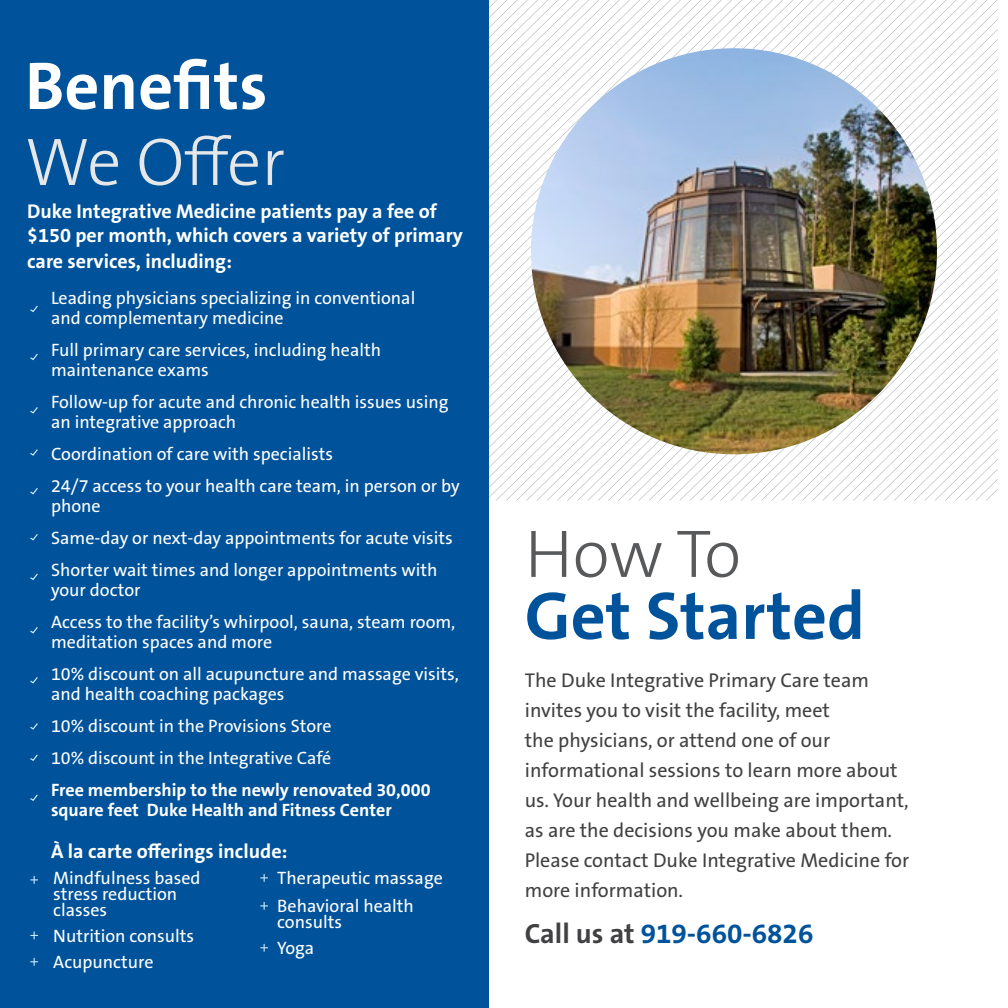
<style>
.page{position:relative;width:1008px;height:1008px;background:#fff}
.page>*{position:absolute;margin:0;border:0;box-sizing:border-box;transform-origin:0 0}
.t1{font:700 68px "The Sans B W7";color:#00539b}
.t2{font:700 68px "The Sans B W7";color:#fff}
.t3{font:300 68px "The Sans B W3";color:#e6e7e8}
.t4{font:300 68px "The Sans B W3";color:#58595b}
.t5{font:700 28px "The Sans B W7";color:#00539b}
.t6{font:20px/30px "The Sans B W5 Plain";color:#414042}
.t7{font:700 20px/24px "The Sans B W7";color:#fff}
.t8{font:18px/32px "The Sans B W5 Plain";color:#fff}
.t9{font:700 18px/20px "The Sans B W7";color:#fff}
.s1{color:#414042}
</style>
<div class="page">
<svg style="left:496px;top:9px;width:502px;height:492px"></svg>
<svg style="left:489px;top:0;width:498px;height:488px"></svg>
<svg style="left:489px;top:0;width:478px;height:468px"></svg>
<svg style="left:489px;top:0;width:457px;height:448px"></svg>
<svg style="left:489px;top:0;width:437px;height:428px"></svg>
<svg style="left:489px;top:0;width:417px;height:408px"></svg>
<svg style="left:489px;top:0;width:396px;height:388px"></svg>
<svg style="left:489px;top:0;width:376px;height:368px"></svg>
<svg style="left:489px;top:0;width:355px;height:348px"></svg>
<svg style="left:489px;top:0;width:335px;height:328px"></svg>
<svg style="left:489px;top:0;width:315px;height:308px"></svg>
<svg style="left:489px;top:0;width:294px;height:288px"></svg>
<svg style="left:489px;top:0;width:274px;height:268px"></svg>
<svg style="left:489px;top:0;width:253px;height:248px"></svg>
<svg style="left:489px;top:0;width:233px;height:228px"></svg>
<svg style="left:489px;top:0;width:212px;height:208px"></svg>
<svg style="left:489px;top:0;width:202px;height:198px"></svg>
<div style="left:0;top:0;width:489px;height:1008px;background:#00539b"></div>
<img style="left:531px;top:48px;width:406px;height:406px;border-radius:203px">
<svg style="left:30px;top:876px;width:8px;height:8px"></svg>
<svg style="left:30px;top:932px;width:8px;height:7px"></svg>
<svg style="left:30px;top:958px;width:8px;height:8px"></svg>
<svg style="left:260px;top:874px;width:8px;height:8px"></svg>
<svg style="left:260px;top:902px;width:8px;height:8px"></svg>
<svg style="left:260px;top:944px;width:8px;height:8px"></svg>
<svg style="left:30px;top:754px;width:8px;height:7px"></svg>
<svg style="left:30px;top:723px;width:8px;height:7px"></svg>
<svg style="left:30px;top:677px;width:8px;height:7px"></svg>
<svg style="left:30px;top:627px;width:8px;height:7px"></svg>
<svg style="left:30px;top:573px;width:8px;height:7px"></svg>
<svg style="left:30px;top:534px;width:8px;height:7px"></svg>
<svg style="left:30px;top:488px;width:8px;height:7px"></svg>
<svg style="left:30px;top:449px;width:8px;height:7px"></svg>
<svg style="left:30px;top:407px;width:8px;height:7px"></svg>
<svg style="left:30px;top:353px;width:8px;height:8px"></svg>
<svg style="left:30px;top:305px;width:8px;height:8px"></svg>
<svg style="left:30px;top:794px;width:8px;height:7px"></svg>
<h1 class="t2" style="left:25px;top:42px;width:244px">Benefits</h1>
<h1 class="t3" style="left:25px;top:118px;width:262px">We Offer</h1>
<p class="t7" style="left:27px;top:199px;width:437px">Duke Integrative Medicine patients pay a fee of $150 per month, which covers a variety of primary</p>
<p class="t7" style="left:27px;top:249px;width:207px">care services, including:</p>
<p class="t8" style="left:51px;top:288px;width:366px;line-height:20px">Leading physicians specializing in conventional and complementary medicine</p>
<p class="t8" style="left:51px;top:340px;width:332px;line-height:20px">Full primary care services, including health maintenance exams</p>
<p class="t8" style="left:51px;top:392px;width:399px;line-height:20px">Follow-up for acute and chronic health issues using an integrative approach</p>
<p class="t8" style="left:51px;top:438px;width:410px">Coordination of care with specialists<br>24/7 access to your health care team, in person or by</p>
<p class="t8" style="left:51px;top:490px;width:403px">phone<br>Same-day or next-day appointments for acute visits<br>Shorter wait times and longer appointments with</p>
<p class="t8" style="left:51px;top:574px;width:406px">your doctor<br>Access to the facility’s whirpool, sauna, steam room,</p>
<p class="t8" style="left:51px;top:626px;width:409px">meditation spaces and more<br>10% discount on all acupuncture and massage visits,</p>
<p class="t8" style="left:51px;top:678px;width:282px">and health coaching packages<br>10% discount in the Provisions Store<br>10% discount in the Integrative Café</p>
<p class="t9" style="left:51px;top:780px;width:381px">Free membership to the newly renovated 30,000 square feet Duke Health and Fitness Center</p>
<p class="t7" style="left:51px;top:839px;width:238px">À la carte offerings include:</p>
<p class="t8" style="left:53px;top:870px;width:149px;line-height:16px">Mindfulness based stress reduction classes</p>
<p class="t8" style="left:53px;top:923px;width:143px;line-height:26px">Nutrition consults<br>Acupuncture</p>
<p class="t8" style="left:277px;top:864px;width:167px;line-height:28px">Therapeutic massage<br>Behavioral health</p>
<p class="t8" style="left:277px;top:909px;width:66px;line-height:26px">consults<br>Yoga</p>
<h1 class="t4" style="left:525px;top:510px;width:218px">How To</h1>
<h1 class="t1" style="left:525px;top:572px;width:342px">Get Started</h1>
<p class="t6" style="left:525px;top:665px;width:386px">The Duke Integrative Primary Care team invites you to visit the facility, meet<br>the physicians, or attend one of our informational sessions to learn more about us. Your health and wellbeing are important, as are the decisions you make about them.<br>Please contact Duke Integrative Medicine for more information.</p>
<h2 class="t5" style="left:525px;top:916px;width:290px"><span class="s1">Call us at</span> 919-660-6826</h2>
</div>
